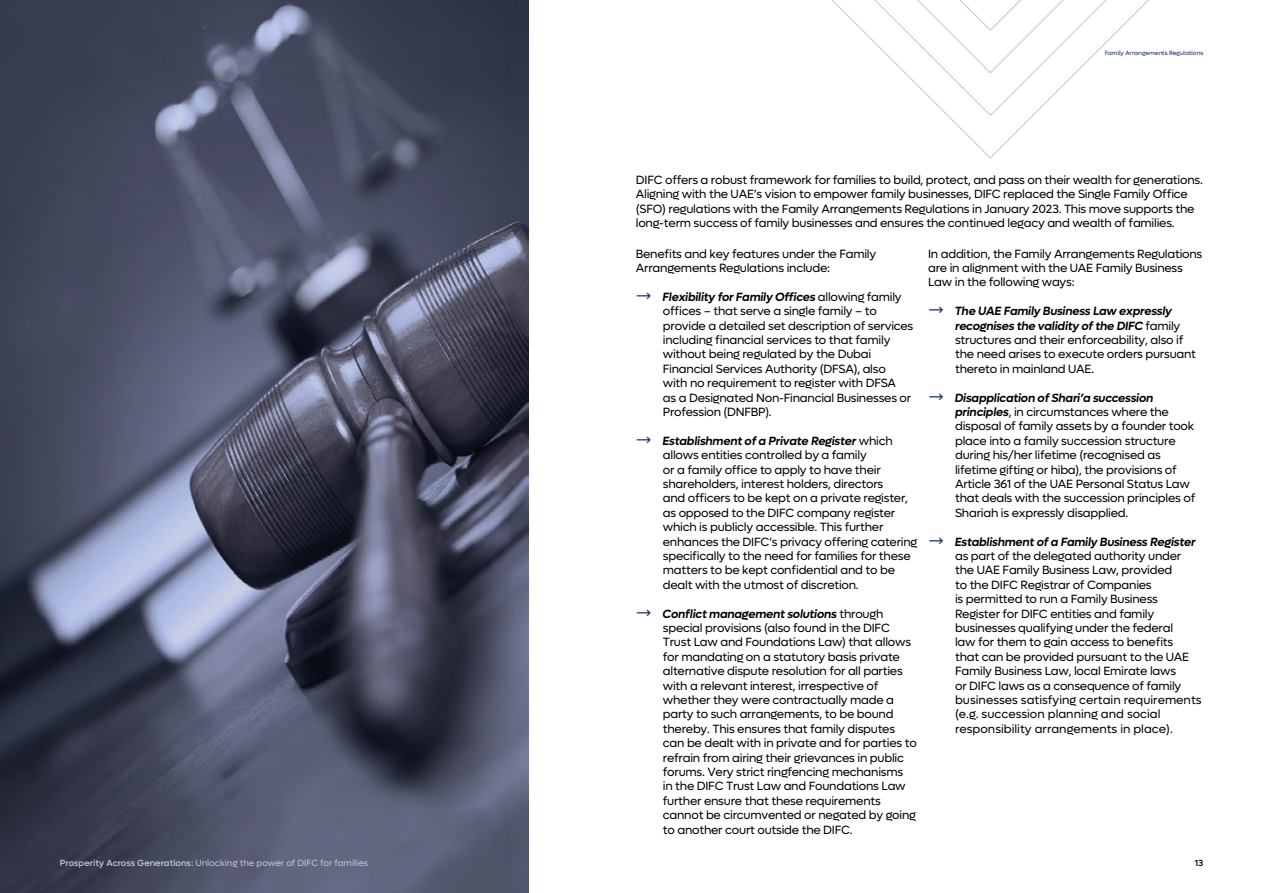
<style>
.page{position:relative;width:1263px;height:893px;background:#fff}
.page>*{position:absolute;margin:0;border:0;box-sizing:border-box;transform-origin:0 0}
.t1{font:12px/14.4px "Lufga";letter-spacing:-.02em;color:#000}
.t2{font:9px "Lufga";color:#bfc9cc}
.t3{font:500 9px "Lufga";color:#000}
.t4{font:6.15px "Lufga";color:#14265e}
.s1{font-size:15px;color:#14265e}
.s2{font-weight:600;font-style:italic}
.s3{font-weight:500}
</style>
<div class="page">
<svg style="left:0;top:0;width:529px;height:893px;background:#4d5166"></svg>
<svg style="left:832px;top:0;width:317px;height:159px"></svg>
<p class="t4" style="left:1105px;top:49px;width:100px">Family Arrangements Regulations</p>
<p class="t1" style="left:636px;top:173px;width:568px">DIFC offers a robust framework for families to build, protect, and pass on their wealth for generations.<br>Aligning with the UAE’s vision to empower family businesses, DIFC replaced the Single Family Office (SFO) regulations with the Family Arrangements Regulations in January 2023. This move supports the long-term success of family businesses and ensures the continued legacy and wealth of families.</p>
<p class="t1" style="left:636px;top:246px;width:242px">Benefits and key features under the Family<br>Arrangements Regulations include:</p>
<p class="t1" style="left:663px;top:289px;width:252px;text-indent:-27px"><span class="s1">⟶</span> <span class="s2">Flexibility for Family Offices</span> allowing family offices – that serve a single family – to provide a detailed set description of services including financial services to that family without being regulated by the Dubai Financial Services Authority (DFSA), also with no requirement to register with DFSA<br>as a Designated Non-Financial Businesses or Profession (DNFBP).</p>
<p class="t1" style="left:663px;top:433px;width:256px;text-indent:-27px"><span class="s1">⟶</span> <span class="s2">Establishment of a Private Register</span> which allows entities controlled by a family<br>or a family office to apply to have their shareholders, interest holders, directors<br>and officers to be kept on a private register, as opposed to the DIFC company register which is publicly accessible. This further enhances the DIFC’s privacy offering catering specifically to the need for families for these matters to be kept confidential and to be dealt with the utmost of discretion.</p>
<p class="t1" style="left:663px;top:606px;width:255px;text-indent:-27px"><span class="s1">⟶</span> <span class="s2">Conflict management solutions</span> through special provisions (also found in the DIFC Trust Law and Foundations Law) that allows for mandating on a statutory basis private alternative dispute resolution for all parties with a relevant interest, irrespective of whether they were contractually made a party to such arrangements, to be bound thereby. This ensures that family disputes can be dealt with in private and for parties to refrain from airing their grievances in public forums. Very strict ringfencing mechanisms<br>in the DIFC Trust Law and Foundations Law further ensure that these requirements cannot be circumvented or negated by going to another court outside the DIFC.</p>
<p class="t1" style="left:928px;top:246px;width:276px">In addition, the Family Arrangements Regulations are in alignment with the UAE Family Business<br>Law in the following ways:</p>
<p class="t1" style="left:955px;top:304px;width:243px;text-indent:-27px"><span class="s1">⟶</span> <span class="s2">The UAE Family Business Law expressly recognises the validity of the DIFC</span> family structures and their enforceability, also if the need arises to execute orders pursuant thereto in mainland UAE.</p>
<p class="t1" style="left:955px;top:390px;width:242px;text-indent:-27px"><span class="s1">⟶</span> <span class="s2">Disapplication of Shari’a succession principles</span>, in circumstances where the disposal of family assets by a founder took place into a family succession structure during his/her lifetime (recognised as lifetime gifting or hiba), the provisions of Article 361 of the UAE Personal Status Law that deals with the succession principles of Shariah is expressly disapplied.</p>
<p class="t1" style="left:955px;top:534px;width:248px;text-indent:-27px"><span class="s1">⟶</span> <span class="s2">Establishment of a Family Business Register </span>as part of the delegated authority under the UAE Family Business Law, provided<br>to the DIFC Registrar of Companies<br>is permitted to run a Family Business Register for DIFC entities and family businesses qualifying under the federal<br>law for them to gain access to benefits<br>that can be provided pursuant to the UAE Family Business Law, local Emirate laws<br>or DIFC laws as a consequence of family businesses satisfying certain requirements (e.g. succession planning and social responsibility arrangements in place).</p>
<p class="t2" style="left:60px;top:858px;width:310px"><span class="s3">Prosperity Across Generations:</span> Unlocking the power of DIFC for families</p>
<p class="t3" style="left:1195px;top:858px;width:10px">13</p>
</div>
